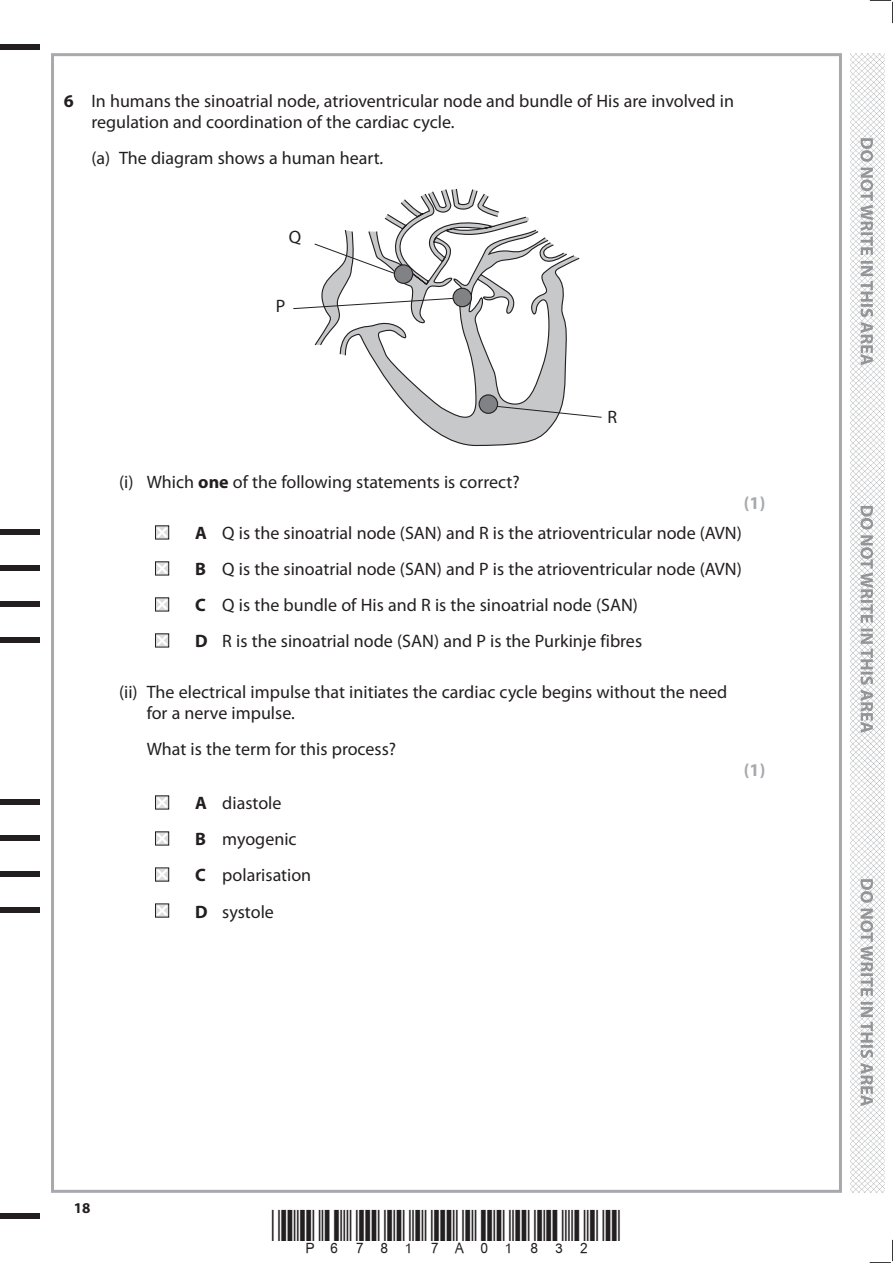
<style>
.page{position:relative;width:893px;height:1263px;background:#fff}
.page>*{position:absolute;margin:0;border:0;box-sizing:border-box;transform-origin:0 0}
.t1{font:18px/36px "Myriad Pro";color:#231f20}
.t2{font:700 18px "Myriad Pro";color:#a8a9ad}
.t3{font:700 15px "Myriad Pro";color:#231f20}
.s1{font-weight:700}
</style>
<div class="page">
<div style="left:0;top:44px;width:40px;height:5px;background:#231f20"></div>
<div style="left:0;top:1214px;width:40px;height:5px;background:#231f20"></div>
<svg style="left:870px;top:0;width:23px;height:23px"></svg>
<svg style="left:870px;top:1240px;width:23px;height:23px"></svg>
<img style="left:850px;top:53px;width:34px;height:1140px">
<svg style="left:860px;top:138px;width:13px;height:968px"></svg>
<svg style="left:315px;top:229px;width:264px;height:217px"></svg>
<div style="left:479px;top:395px;width:19px;height:18px;background:#808285;border-radius:50%"></div>
<div style="left:479px;top:394px;width:19px;height:20px;border:1px solid #231f20;border-radius:50%"></div>
<svg style="left:293px;top:189px;width:236px;height:156px"></svg>
<svg style="left:496px;top:406px;width:106px;height:12px"></svg>
<svg style="left:155px;top:525px;width:15px;height:15px"></svg>
<svg style="left:155px;top:561px;width:15px;height:15px"></svg>
<svg style="left:155px;top:597px;width:15px;height:15px"></svg>
<svg style="left:155px;top:633px;width:15px;height:15px"></svg>
<svg style="left:155px;top:795px;width:15px;height:15px"></svg>
<svg style="left:155px;top:831px;width:15px;height:15px"></svg>
<svg style="left:155px;top:867px;width:15px;height:15px"></svg>
<svg style="left:155px;top:903px;width:15px;height:15px"></svg>
<div style="left:0;top:529px;width:40px;height:6px;background:#231f20"></div>
<div style="left:0;top:565px;width:40px;height:6px;background:#231f20"></div>
<div style="left:0;top:601px;width:40px;height:6px;background:#231f20"></div>
<div style="left:0;top:637px;width:40px;height:6px;background:#231f20"></div>
<div style="left:0;top:799px;width:40px;height:6px;background:#231f20"></div>
<div style="left:0;top:835px;width:40px;height:6px;background:#231f20"></div>
<div style="left:0;top:871px;width:40px;height:6px;background:#231f20"></div>
<div style="left:0;top:907px;width:40px;height:6px;background:#231f20"></div>
<p class="t1" style="left:91px;top:90px;width:644px;line-height:21px;text-indent:-28px"><span class="s1">6</span> In humans the sinoatrial node, atrioventricular node and bundle of His are involved in regulation and coordination of the cardiac cycle.</p>
<p class="t1" style="left:91px;top:140px;width:293px">(a) The diagram shows a human heart.</p>
<p class="t1" style="left:289px;top:219px;width:14px">Q</p>
<p class="t1" style="left:276px;top:287px;width:11px">P</p>
<p class="t1" style="left:119px;top:464px;width:402px">(i) Which <span class="s1">one</span> of the following statements is correct?</p>
<p class="t1" style="left:607px;top:399px;width:11px">R</p>
<p class="t2" style="left:744px;top:492px;width:23px">(1)</p>
<p class="t1" style="left:195px;top:515px;width:548px"><span class="s1">A</span> Q is the sinoatrial node (SAN) and R is the atrioventricular node (AVN)<br><span class="s1">B</span> Q is the sinoatrial node (SAN) and P is the atrioventricular node (AVN)<br><span class="s1">C</span> Q is the bundle of His and R is the sinoatrial node (SAN)<br><span class="s1">D</span> R is the sinoatrial node (SAN) and P is the Purkinje fibres</p>
<p class="t1" style="left:147px;top:682px;width:582px;line-height:21px;text-indent:-28px">(ii) The electrical impulse that initiates the cardiac cycle begins without the need for a nerve impulse.</p>
<p class="t1" style="left:147px;top:731px;width:251px">What is the term for this process?</p>
<p class="t1" style="left:195px;top:785px;width:118px"><span class="s1">A</span> diastole<br><span class="s1">B</span> myogenic<br><span class="s1">C</span> polarisation<br><span class="s1">D</span> systole</p>
<p class="t3" style="left:74px;top:1198px;width:18px">18</p>
<p class="t2" style="left:744px;top:758px;width:23px">(1)</p>
</div>
